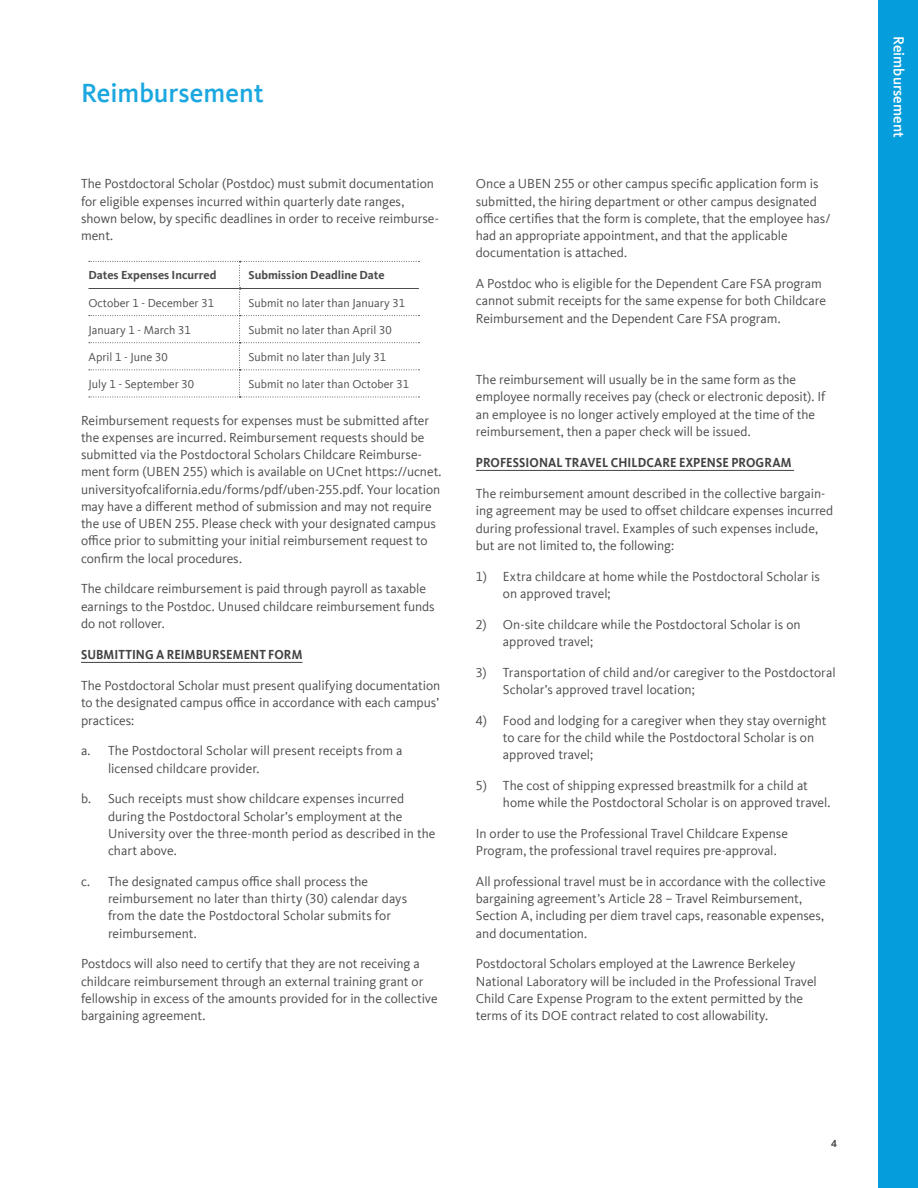
<style>
.page{position:relative;width:918px;height:1188px;background:#fff}
.page>*{position:absolute;margin:0;border:0;box-sizing:border-box;transform-origin:0 0}
.Chapter_Head{font:500 27px "Kievit Offc Pro";color:#1ba7df}
.Page_Headers{font:500 15px "Kievit Offc Pro";color:#fff}
._2_Col__Body{font:13.5px/17.2px "Kievit Offc Pro";letter-spacing:-.005em;color:#4b4c4d}
._2_Col_Header_UC_underline{font:700 13.5px "Kievit Offc Pro";letter-spacing:.01em;color:#444142;scale:.9 1}
.Chart__Body{font:12px "Kievit Offc Pro";color:#4b4c4d}
.Chart__Body-2{font:700 12px "Kievit Offc Pro";color:#4b4c4d}
.t1{font:700 10.5px "Kievit Offc Pro";color:#4b4c4d}
</style>
<div class="page">
<div style="left:878px;top:0;width:40px;height:1188px;background:#069ddc"></div>
<hr style="left:81px;top:662px;width:222px;height:1px;background:#444142">
<hr style="left:476px;top:470px;width:318px;height:1px;background:#444142">
<hr style="left:88px;top:288px;width:152px;height:1px;background:#4b4c4d">
<svg style="left:89px;top:261px;width:330px;height:137px"></svg>
<p class="Chapter_Head" style="left:81px;top:76px;width:184px">Reimbursement</p>
<p class="_2_Col__Body" style="left:81px;top:175px;width:359px">The Postdoctoral Scholar (Postdoc) must submit documentation for eligible expenses incurred within quarterly date ranges, shown below, by specific deadlines in order to receive reimburse&shy;ment.</p>
<p class="Chart__Body-2" style="left:88px;top:268px;width:129px">Dates Expenses Incurred</p>
<p class="Chart__Body-2" style="left:249px;top:268px;width:138px">Submission Deadline Date</p>
<p class="Chart__Body" style="left:88px;top:295px;width:127px">October 1 - December 31</p>
<p class="Chart__Body" style="left:249px;top:295px;width:158px">Submit no later than January 31</p>
<p class="Chart__Body" style="left:88px;top:323px;width:104px">January 1 - March 31</p>
<p class="Chart__Body" style="left:249px;top:323px;width:145px">Submit no later than April 30</p>
<p class="Chart__Body" style="left:88px;top:350px;width:81px">April 1 - June 30</p>
<p class="Chart__Body" style="left:249px;top:350px;width:139px">Submit no later than July 31</p>
<p class="Chart__Body" style="left:88px;top:377px;width:107px">July 1 - September 30</p>
<p class="Chart__Body" style="left:249px;top:377px;width:162px">Submit no later than October 31</p>
<p class="_2_Col__Body" style="left:81px;top:411px;width:362px">Reimbursement requests for expenses must be submitted after the expenses are incurred. Reimbursement requests should be submitted via the Postdoctoral Scholars Childcare Reimburse&shy;ment form (UBEN 255) which is available on UCnet https://ucnet. universityofcalifornia.edu/forms/pdf/uben-255.pdf. Your location may have a different method of submission and may not require the use of UBEN 255. Please check with your designated campus office prior to submitting your initial reimbursement request to confirm the local procedures.</p>
<p class="_2_Col__Body" style="left:81px;top:580px;width:355px">The childcare reimbursement is paid through payroll as taxable earnings to the Postdoc. Unused childcare reimbursement funds do not rollover.</p>
<p class="_2_Col_Header_UC_underline" style="left:81px;top:647px;width:248px">SUBMITTING A REIMBURSEMENT FORM</p>
<p class="_2_Col__Body" style="left:81px;top:677px;width:361px;text-align:justify">The Postdoctoral Scholar must present qualifying documentation to the designated campus office in accordance with each campus’ practices:</p>
<p class="_2_Col__Body" style="left:108px;top:742px;width:296px;text-indent:-27px">a. The Postdoctoral Scholar will present receipts from a licensed childcare provider.</p>
<p class="_2_Col__Body" style="left:108px;top:790px;width:329px;text-indent:-27px">b. Such receipts must show childcare expenses incurred during the Postdoctoral Scholar’s employment at the University over the three-month period as described in the chart above.</p>
<p class="_2_Col__Body" style="left:108px;top:873px;width:301px;text-indent:-27px">c. The designated campus office shall process the reimbursement no later than thirty (30) calendar days from the date the Postdoctoral Scholar submits for reimbursement.</p>
<p class="_2_Col__Body" style="left:81px;top:955px;width:358px">Postdocs will also need to certify that they are not receiving a childcare reimbursement through an external training grant or fellowship in excess of the amounts provided for in the collective bargaining agreement.</p>
<p class="_2_Col__Body" style="left:476px;top:175px;width:356px">Once a UBEN 255 or other campus specific application form is submitted, the hiring department or other campus designated office certifies that the form is complete, that the employee has/ had an appropriate appointment, and that the applicable documentation is attached.</p>
<p class="_2_Col__Body" style="left:476px;top:275px;width:352px">A Postdoc who is eligible for the Dependent Care FSA program cannot submit receipts for the same expense for both Childcare<br>Reimbursement and the Dependent Care FSA program.</p>
<p class="_2_Col__Body" style="left:476px;top:371px;width:351px">The reimbursement will usually be in the same form as the employee normally receives pay (check or electronic deposit). If an employee is no longer actively employed at the time of the reimbursement, then a paper check will be issued.</p>
<p class="_2_Col_Header_UC_underline" style="left:476px;top:455px;width:352px">PROFESSIONAL TRAVEL CHILDCARE EXPENSE PROGRAM</p>
<p class="_2_Col__Body" style="left:476px;top:485px;width:359px">The reimbursement amount described in the collective bargain&shy;ing agreement may be used to offset childcare expenses incurred during professional travel. Examples of such expenses include, but are not limited to, the following:</p>
<p class="_2_Col__Body" style="left:503px;top:567px;width:319px;text-indent:-27px">1) Extra childcare at home while the Postdoctoral Scholar is on approved travel;</p>
<p class="_2_Col__Body" style="left:503px;top:615px;width:299px;text-indent:-27px">2) On-site childcare while the Postdoctoral Scholar is on approved travel;</p>
<p class="_2_Col__Body" style="left:503px;top:663px;width:334px;text-indent:-27px">3) Transportation of child and/or caregiver to the Postdoctoral<br>Scholar’s approved travel location;</p>
<p class="_2_Col__Body" style="left:503px;top:711px;width:325px;text-indent:-27px">4) Food and lodging for a caregiver when they stay overnight to care for the child while the Postdoctoral Scholar is on approved travel;</p>
<p class="_2_Col__Body" style="left:503px;top:777px;width:329px;text-indent:-27px">5) The cost of shipping expressed breastmilk for a child at home while the Postdoctoral Scholar is on approved travel.</p>
<p class="_2_Col__Body" style="left:476px;top:825px;width:314px">In order to use the Professional Travel Childcare Expense<br>Program, the professional travel requires pre-approval.</p>
<p class="_2_Col__Body" style="left:476px;top:873px;width:351px">All professional travel must be in accordance with the collective bargaining agreement’s Article 28 – Travel Reimbursement, Section A, including per diem travel caps, reasonable expenses, and documentation.</p>
<p class="_2_Col__Body" style="left:476px;top:955px;width:343px">Postdoctoral Scholars employed at the Lawrence Berkeley National Laboratory will be included in the Professional Travel Child Care Expense Program to the extent permitted by the terms of its DOE contract related to cost allowability.</p>
<p class="t1" style="left:831px;top:1138px;width:7px">4</p>
<p class="Page_Headers" style="left:908px;top:36px;width:103px;rotate:90deg">Reimbursement</p>
</div>
